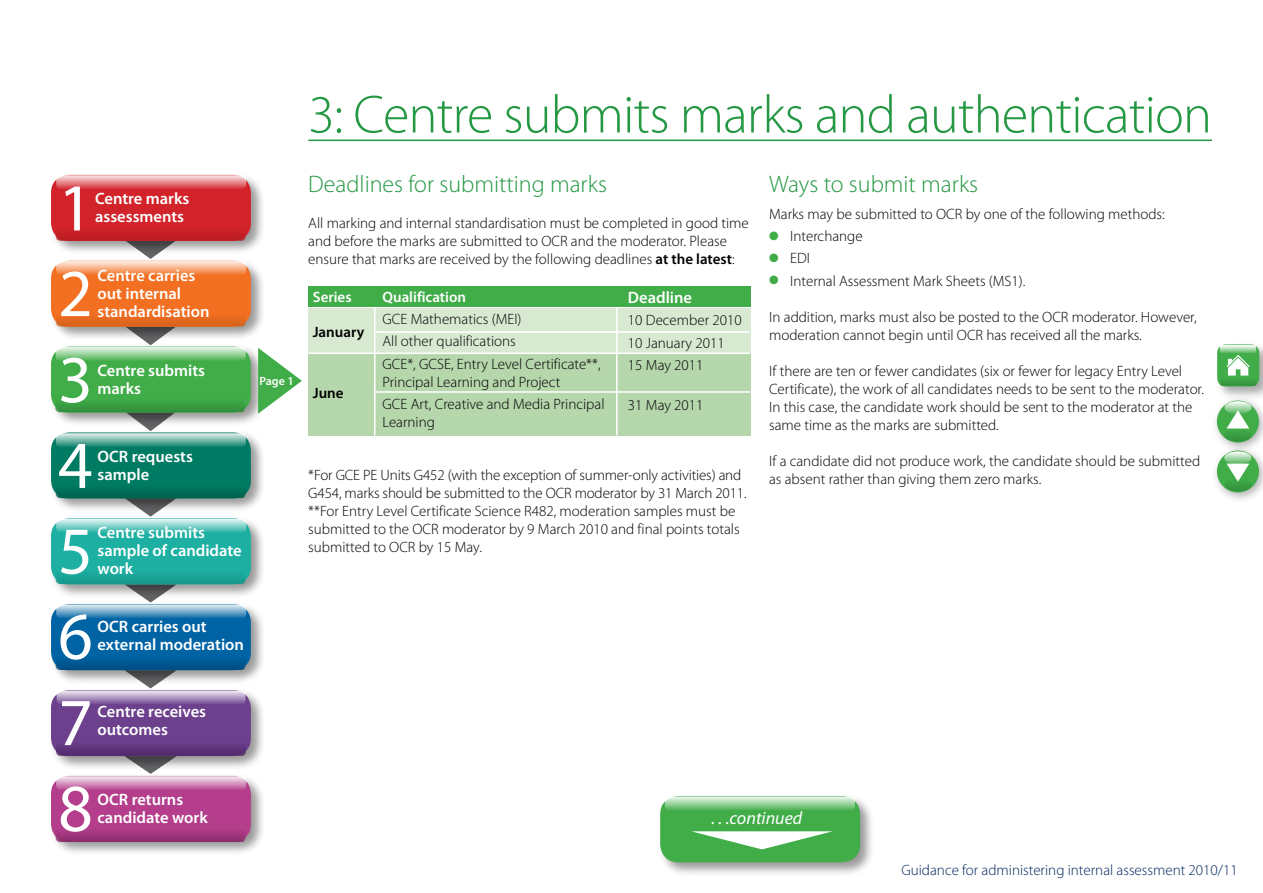
<style>
.page{position:relative;width:1263px;height:893px;background:#fff}
.page>*{position:absolute;margin:0;border:0;box-sizing:border-box;transform-origin:0 0}
.t1{font:67.5px "Myriad Pro";color:#fff}
.t2{font:300 54px "Myriad Pro";letter-spacing:-.015em;color:#249842}
.t3{font:300 24px "Myriad Pro";color:#249842}
.t4{font:italic 18px "Myriad Pro";color:#fff}
.t5{font:600 16.5px/18px "Myriad Pro";color:#fff}
.t6{font:300 15px/18px "Myriad Pro";color:#000}
.t7{font:300 15px "Myriad Pro";color:#00245d}
.t8{font:600 15px "Myriad Pro";color:#fff}
.t9{font:600 15px "Myriad Pro";color:#000}
.t10{font:600 12px "Myriad Pro";color:#fff}
.s1{font-weight:600}
.s2{color:#41ad49}
</style>
<div class="page">
<svg style="left:146px;top:771px;width:9px;height:2px"></svg>
<svg style="left:146px;top:685px;width:10px;height:2px"></svg>
<svg style="left:145px;top:599px;width:11px;height:2px"></svg>
<svg style="left:145px;top:513px;width:11px;height:3px"></svg>
<svg style="left:145px;top:427px;width:11px;height:3px"></svg>
<svg style="left:145px;top:341px;width:12px;height:3px"></svg>
<svg style="left:145px;top:255px;width:11px;height:3px"></svg>
<div style="left:48px;top:172px;width:217px;height:83px;background:#000;opacity:.4"></div>
<div style="left:51px;top:175px;width:200px;height:66px;background:#d2232a;border-radius:18px"></div>
<div style="left:48px;top:773px;width:217px;height:83px;background:#000;opacity:.4"></div>
<div style="left:51px;top:776px;width:200px;height:66px;background:#b43e8b;border-radius:18px"></div>
<div style="left:48px;top:687px;width:217px;height:84px;background:#000;opacity:.4"></div>
<div style="left:51px;top:690px;width:200px;height:66px;background:#6c408d;border-radius:18px"></div>
<div style="left:48px;top:601px;width:217px;height:84px;background:#000;opacity:.4"></div>
<div style="left:51px;top:604px;width:200px;height:66px;background:#0064a4;border-radius:18px"></div>
<div style="left:48px;top:516px;width:217px;height:83px;background:#000;opacity:.4"></div>
<div style="left:51px;top:518px;width:200px;height:66px;background:#1db0a2;border-radius:18px"></div>
<div style="left:48px;top:430px;width:217px;height:83px;background:#000;opacity:.4"></div>
<div style="left:51px;top:432px;width:200px;height:66px;background:#007b63;border-radius:18px"></div>
<div style="left:48px;top:344px;width:217px;height:83px;background:#000;opacity:.4"></div>
<div style="left:51px;top:347px;width:200px;height:66px;background:#41ad49;border-radius:18px"></div>
<div style="left:48px;top:258px;width:217px;height:83px;background:#000;opacity:.4"></div>
<div style="left:51px;top:261px;width:200px;height:66px;background:#f36f21;border-radius:18px"></div>
<svg style="left:56px;top:175px;width:190px;height:14px;background:#e68b8e"></svg>
<svg style="left:56px;top:261px;width:190px;height:14px;background:#f8b289"></svg>
<svg style="left:56px;top:347px;width:190px;height:14px;background:#9ad39e"></svg>
<svg style="left:56px;top:433px;width:190px;height:14px;background:#78b9ac"></svg>
<svg style="left:56px;top:519px;width:190px;height:14px;background:#84d3cc"></svg>
<svg style="left:56px;top:604px;width:190px;height:14px;background:#7baecf"></svg>
<svg style="left:57px;top:690px;width:189px;height:14px;background:#b19ac2"></svg>
<svg style="left:56px;top:776px;width:190px;height:14px;background:#d799c1"></svg>
<div style="left:56px;top:227px;width:190px;height:14px;background:#c62026;border-radius:4px"></div>
<div style="left:56px;top:313px;width:190px;height:13px;background:#e4681e;border-radius:4px"></div>
<svg style="left:55px;top:398px;width:190px;height:14px;fill:#3aa043"></svg>
<div style="left:56px;top:484px;width:190px;height:14px;background:#007059;border-radius:4px"></div>
<div style="left:56px;top:570px;width:190px;height:14px;background:#1aa598;border-radius:4px"></div>
<svg style="left:56px;top:656px;width:190px;height:14px;fill:#005994"></svg>
<svg style="left:56px;top:742px;width:190px;height:14px"></svg>
<svg style="left:56px;top:828px;width:190px;height:14px"></svg>
<div style="left:657px;top:793px;width:217px;height:84px;background:#000;opacity:.4"></div>
<div style="left:660px;top:796px;width:200px;height:66px;background:#41ad49;border-radius:18px"></div>
<svg style="left:665px;top:797px;width:190px;height:13px;background:#9cd4a0"></svg>
<div style="left:308px;top:286px;width:442px;height:21px;background:#41ad49"></div>
<div style="left:308px;top:353px;width:442px;height:82px;background:#b6d6ac"></div>
<div style="left:308px;top:308px;width:442px;height:45px;background:#d8e9d2"></div>
<hr style="left:376px;top:331px;width:374px;height:2px;background:#fff">
<hr style="left:308px;top:353px;width:442px;height:1px;background:#fff">
<hr style="left:375px;top:391px;width:375px;height:2px;background:#fff">
<svg style="left:258px;top:348px;width:44px;height:66px"></svg>
<svg style="left:692px;top:831px;width:140px;height:18px"></svg>
<hr style="left:308px;top:140px;width:904px;height:1px;background:#249842">
<div style="left:1212px;top:396px;width:51px;height:58px;background:#000;opacity:.31"></div>
<div style="left:1217px;top:400px;width:42px;height:42px;background:#41ad49;border-radius:50%"></div>
<svg style="left:1224px;top:401px;width:27px;height:13px"></svg>
<svg style="left:1226px;top:410px;width:23px;height:18px"></svg>
<div style="left:1212px;top:445px;width:51px;height:59px;background:#000;opacity:.31"></div>
<svg style="left:1217px;top:450px;width:42px;height:42px"></svg>
<svg style="left:1226px;top:464px;width:23px;height:17px"></svg>
<svg style="left:1224px;top:451px;width:27px;height:13px"></svg>
<div style="left:1214px;top:342px;width:49px;height:59px;background:#000;opacity:.34"></div>
<div style="left:1217px;top:344px;width:42px;height:42px;background:#41ad49;border-radius:9px"></div>
<svg style="left:1226px;top:355px;width:24px;height:21px"></svg>
<svg style="left:1220px;top:345px;width:36px;height:8px"></svg>
<div style="left:1224px;top:429px;width:27px;height:13px;background:#399d42;border-radius:50%"></div>
<div style="left:1224px;top:478px;width:27px;height:13px;background:#3a9f42;border-radius:50%"></div>
<div style="left:1220px;top:377px;width:36px;height:9px;background:#399f42;border-radius:2px"></div>
<hr style="left:374px;top:308px;width:1px;height:127px;background:#fff">
<hr style="left:616px;top:308px;width:2px;height:127px;background:#fff">
<h1 class="t1" style="left:58px;top:166px;width:36px">1</h1>
<p class="t5" style="left:95px;top:189px;width:96px">Centre marks</p>
<p class="t5" style="left:95px;top:207px;width:90px">assessments</p>
<h1 class="t1" style="left:58px;top:252px;width:36px">2</h1>
<p class="t5" style="left:98px;top:266px;width:113px">Centre carries out internal standardisation</p>
<h1 class="t1" style="left:58px;top:338px;width:36px">3</h1>
<p class="t5" style="left:98px;top:361px;width:109px">Centre submits</p>
<p class="t5" style="left:98px;top:379px;width:45px">marks</p>
<h1 class="t1" style="left:58px;top:424px;width:36px">4</h1>
<p class="t5" style="left:98px;top:447px;width:97px">OCR requests</p>
<p class="t5" style="left:98px;top:465px;width:53px">sample</p>
<h1 class="t1" style="left:58px;top:509px;width:36px">5</h1>
<p class="t5" style="left:98px;top:523px;width:146px">Centre submits sample of candidate</p>
<p class="t5" style="left:98px;top:559px;width:37px">work</p>
<h1 class="t1" style="left:58px;top:595px;width:36px">6</h1>
<p class="t5" style="left:98px;top:617px;width:111px">OCR carries out</p>
<p class="t5" style="left:98px;top:635px;width:148px">external moderation</p>
<h1 class="t1" style="left:58px;top:681px;width:36px">7</h1>
<p class="t5" style="left:98px;top:702px;width:110px">Centre receives</p>
<p class="t5" style="left:98px;top:720px;width:72px">outcomes</p>
<h1 class="t1" style="left:58px;top:767px;width:36px">8</h1>
<p class="t5" style="left:98px;top:790px;width:87px">OCR returns</p>
<p class="t5" style="left:98px;top:808px;width:112px">candidate work</p>
<p class="t10" style="left:259px;top:374px;width:36px">Page 1</p>
<p class="t2" style="left:308px;top:85px;width:905px">3: Centre submits marks and authentication</p>
<p class="t3" style="left:308px;top:171px;width:300px">Deadlines for submitting marks</p>
<p class="t6" style="left:308px;top:215px;width:442px">All marking and internal standardisation must be completed in good time and before the marks are submitted to OCR and the moderator. Please ensure that marks are received by the following deadlines <span class="s1">at the latest</span>:</p>
<p class="t8" style="left:313px;top:287px;width:40px">Series</p>
<p class="t9" style="left:313px;top:322px;width:53px">January</p>
<p class="t9" style="left:313px;top:384px;width:32px">June</p>
<p class="t8" style="left:382px;top:287px;width:85px">Qualification</p>
<p class="t6" style="left:382px;top:310px;width:140px">GCE Mathematics (MEI)</p>
<p class="t6" style="left:382px;top:333px;width:135px">All other qualifications</p>
<p class="t6" style="left:382px;top:355px;width:220px">GCE*, GCSE, Entry Level Certificate**,<br>Principal Learning and Project</p>
<p class="t6" style="left:382px;top:395px;width:223px">GCE Art, Creative and Media Principal<br>Learning</p>
<p class="t5" style="left:628px;top:288px;width:66px">Deadline</p>
<p class="t6" style="left:628px;top:312px;width:115px">10 December 2010</p>
<p class="t6" style="left:628px;top:334px;width:98px">10 January 2011</p>
<p class="t6" style="left:628px;top:356px;width:77px">15 May 2011</p>
<p class="t6" style="left:628px;top:396px;width:77px">31 May 2011</p>
<p class="t6" style="left:308px;top:467px;width:440px">*For GCE PE Units G452 (with the exception of summer-only activities) and<br>G454, marks should be submitted to the OCR moderator by 31 March 2011.</p>
<p class="t6" style="left:308px;top:503px;width:433px">**For Entry Level Certificate Science R482, moderation samples must be submitted to the OCR moderator by 9 March 2010 and final points totals submitted to OCR by 15 May.</p>
<p class="t3" style="left:769px;top:171px;width:211px">Ways to submit marks</p>
<p class="t6" style="left:769px;top:205px;width:397px">Marks may be submitted to OCR by one of the following methods:</p>
<p class="t6" style="left:769px;top:227px;width:95px"><span class="s2">●</span> Interchange</p>
<p class="t6" style="left:769px;top:250px;width:42px"><span class="s2">●</span> EDI</p>
<p class="t6" style="left:769px;top:272px;width:258px"><span class="s2">●</span> Internal Assessment Mark Sheets (MS1).</p>
<p class="t6" style="left:769px;top:308px;width:429px">In addition, marks must also be posted to the OCR moderator. However, moderation cannot begin until OCR has received all the marks.</p>
<p class="t6" style="left:769px;top:362px;width:436px">If there are ten or fewer candidates (six or fewer for legacy Entry Level Certificate), the work of all candidates needs to be sent to the moderator.<br>In this case, the candidate work should be sent to the moderator at the same time as the marks are submitted.</p>
<p class="t6" style="left:769px;top:452px;width:433px">If a candidate did not produce work, the candidate should be submitted as absent rather than giving them zero marks.</p>
<p class="t4" style="left:711px;top:806px;width:92px">. . .continued</p>
<p class="t7" style="left:901px;top:862px;width:338px">Guidance for administering internal assessment 2010/11</p>
</div>
